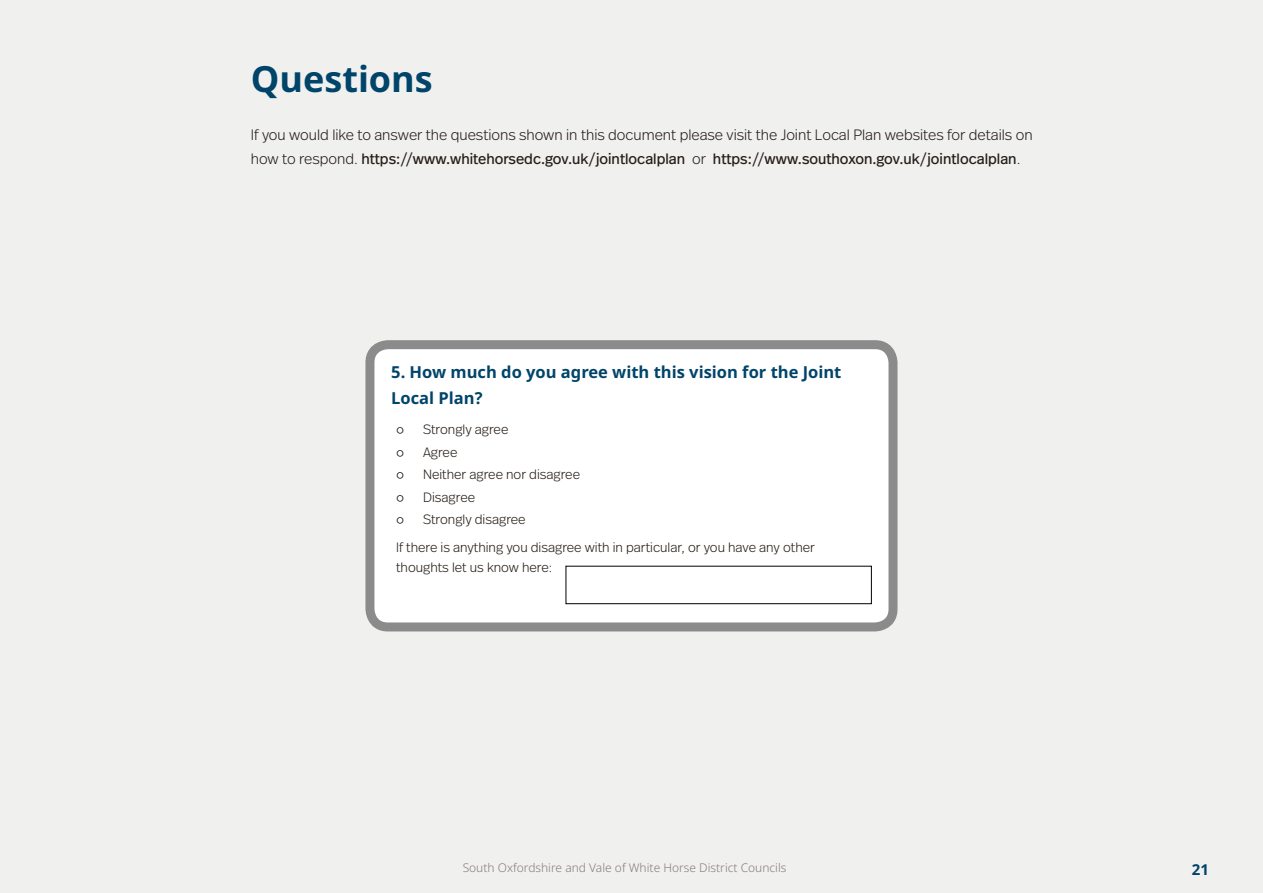
<style>
.page{position:relative;width:1263px;height:893px;background:#f0f0ef}
.page>*{position:absolute;margin:0;border:0;box-sizing:border-box;transform-origin:0 0}
.t1{font:700 36px "Noto Sans";color:#00446a}
.t2{font:700 16.5px/25.5px "Noto Sans";color:#00446a}
.t3{font:300 15px/24px "Real Head Pro";color:#261e18}
.t4{font:700 15px "Noto Sans";color:#00446a}
.t5{font:300 13.5px/19.5px "Real Head Pro";color:#261e18}
.t6{font:300 12px "Noto Sans";color:#867b77}
.s1{font-weight:400}
.s2{color:#000}
</style>
<div class="page">
<div style="left:370px;top:345px;width:523px;height:282px;background:#fff;border-radius:18px"></div>
<div style="left:365px;top:340px;width:532px;height:291px;border:9px solid #8b8b8b;border-radius:18px"></div>
<div style="left:566px;top:566px;width:306px;height:38px;border:1px solid #000"></div>
<p class="t1" style="left:251px;top:54px;width:183px">Questions</p>
<p class="t3" style="left:251px;top:122px;width:783px">If you would like to answer the questions shown in this document please visit the Joint Local Plan websites for details on how to respond. <span class="s1">https://www.whitehorsedc.gov.uk/jointlocalplan</span> or <span class="s1">https://www.southoxon.gov.uk/jointlocalplan</span>.</p>
<p class="t2" style="left:391px;top:360px;width:452px">5. How much do you agree with this vision for the Joint<br>Local Plan?</p>
<p class="t5" style="left:396px;top:419px;width:114px"><span class="s2">○</span> Strongly agree</p>
<p class="t5" style="left:396px;top:442px;width:63px"><span class="s2">○</span> Agree</p>
<p class="t5" style="left:396px;top:464px;width:185px"><span class="s2">○</span> Neither agree nor disagree</p>
<p class="t5" style="left:396px;top:487px;width:81px"><span class="s2">○</span> Disagree</p>
<p class="t5" style="left:396px;top:509px;width:131px"><span class="s2">○</span> Strongly disagree</p>
<p class="t5" style="left:396px;top:537px;width:420px">If there is anything you disagree with in particular, or you have any other thoughts let us know here:</p>
<p class="t6" style="left:463px;top:859px;width:325px">South Oxfordshire and Vale of White Horse District Councils</p>
<p class="t4" style="left:1192px;top:859px;width:19px">21</p>
</div>
